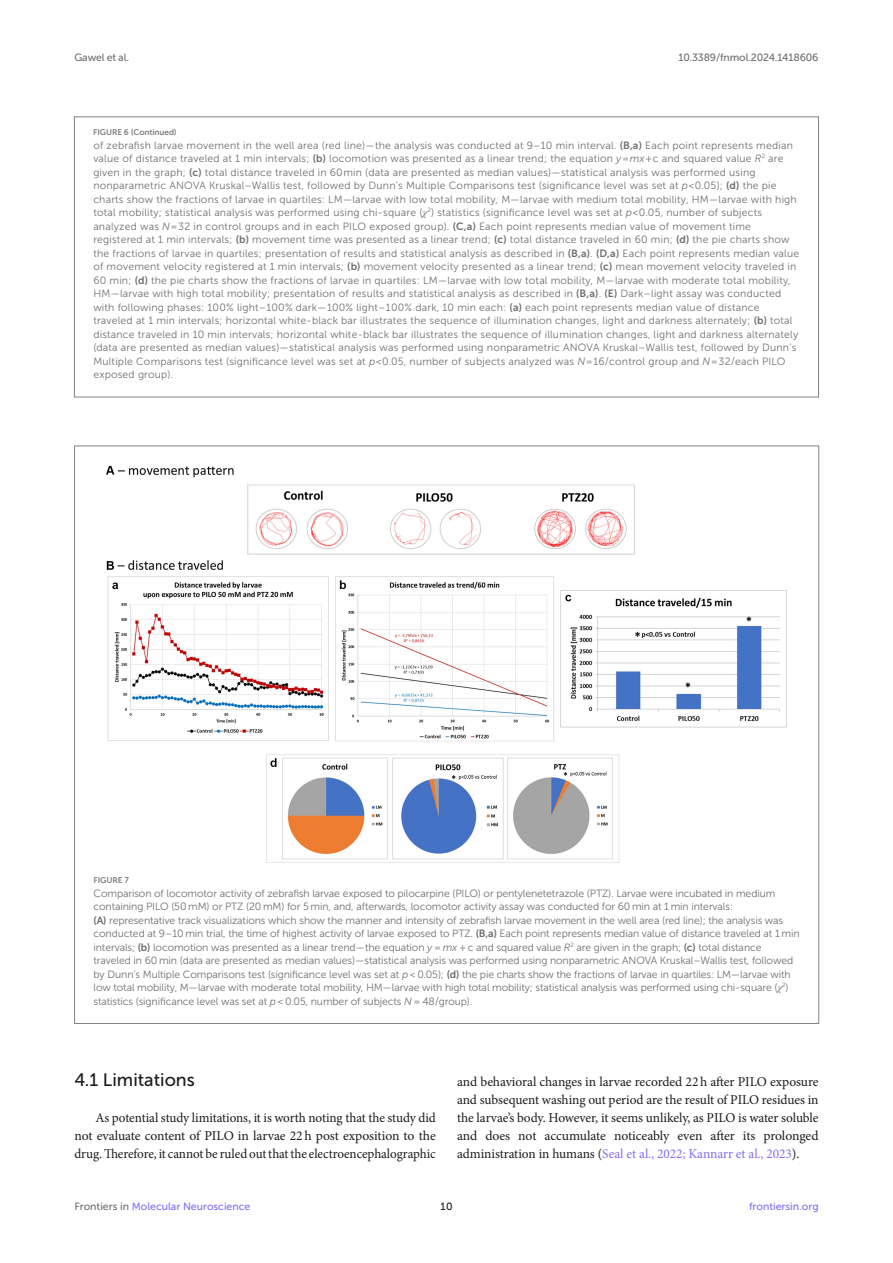
<style>
.page{position:relative;width:893px;height:1263px;background:#fff}
.page>*{position:absolute;margin:0;border:0;box-sizing:border-box;transform-origin:0 0}
.HEAD_2{font:18px "Museo Sans 500";color:#1b1c1b}
.TEXT_FLUSH{font:13.5px/18px "Minion Pro";letter-spacing:-.005em;color:#1b1c1b;text-align:justify}
.FIG_LEG{font:10.5px/13.5px "Museo Sans 300";letter-spacing:.02em;color:#706f70}
.FIG_LEG-2{font:10.5px/13.5px "Museo Sans 300";letter-spacing:-.01em;color:#706f70}
.t1{font:10.5px "Museo Sans 500";color:#856df0}
.t2{font:10.5px "Museo Sans 500";letter-spacing:-.015em;color:#706f70}
.t3{font:10.5px "Museo Sans 500";color:#1b1c1b}
.FIG_HD_CONT{font:8.25px "Museo Sans 700";letter-spacing:-.01em;color:#7e7f7f}
.FIG_HD{font:8.25px "Museo Sans 700";letter-spacing:-.01em;color:#7e7f7f}
.s1{font-family:"Museo Sans 700"}
.s2{font-style:italic}
.s3{font-family:"STIX General";font-style:italic}
.s4{color:#856df0}
.s5{color:#706f70}
</style>
<div class="page">
<img style="left:106px;top:465px;width:681px;height:398px">
<p class="t2" style="left:74px;top:51px;width:56px">Gawel et al.</p>
<p class="t2" style="left:678px;top:51px;width:142px">10.3389/fnmol.2024.1418606</p>
<p class="FIG_HD_CONT" style="left:93px;top:128px;width:85px">FIGURE 6 (Continued)</p>
<p class="FIG_LEG" style="left:93px;top:138px;width:707px">of zebrafish larvae movement in the well area (red line)—the analysis was conducted at 9–10 min interval. <span class="s1">(B,a)</span> Each point represents median value of distance traveled at 1 min intervals; <span class="s1">(b)</span> locomotion was presented as a linear trend; the equation <span class="s2">y</span> = <span class="s2">mx</span> + c and squared value <span class="s2">R</span><sup>2</sup> are given in the graph; <span class="s1">(c)</span> total distance traveled in 60 min (data are presented as median values)—statistical analysis was performed using nonparametric ANOVA Kruskal–Wallis test, followed by Dunn’s Multiple Comparisons test (significance level was set at <span class="s2">p</span> &lt; 0.05); <span class="s1">(d)</span> the pie charts show the fractions of larvae in quartiles: LM—larvae with low total mobility, M—larvae with medium total mobility, HM—larvae with high total mobility; statistical analysis was performed using chi-square (<span class="s3">χ</span><sup>2</sup>) statistics (significance level was set at <span class="s2">p</span> &lt; 0.05, number of subjects analyzed was <span class="s2">N</span> = 32 in control groups and in each PILO exposed group). <span class="s1">(C,a)</span> Each point represents median value of movement time registered at 1 min intervals; <span class="s1">(b)</span> movement time was presented as a linear trend; <span class="s1">(c)</span> total distance traveled in 60 min; <span class="s1">(d)</span> the pie charts show the fractions of larvae in quartiles; presentation of results and statistical analysis as described in <span class="s1">(B,a)</span>. <span class="s1">(D,a)</span> Each point represents median value of movement velocity registered at 1 min intervals; <span class="s1">(b)</span> movement velocity presented as a linear trend; <span class="s1">(c)</span> mean movement velocity traveled in 60 min; <span class="s1">(d)</span> the pie charts show the fractions of larvae in quartiles: LM—larvae with low total mobility, M—larvae with moderate total mobility, HM—larvae with high total mobility; presentation of results and statistical analysis as described in <span class="s1">(B,a)</span>. <span class="s1">(E)</span> Dark–light assay was conducted with following phases: 100% light–100% dark—100% light–100% dark, 10 min each: <span class="s1">(a)</span> each point represents median value of distance traveled at 1 min intervals; horizontal white-black bar illustrates the sequence of illumination changes, light and darkness alternately; <span class="s1">(b)</span> total distance traveled in 10 min intervals; horizontal white-black bar illustrates the sequence of illumination changes, light and darkness alternately (data are presented as median values)—statistical analysis was performed using nonparametric ANOVA Kruskal–Wallis test, followed by Dunn’s Multiple Comparisons test (significance level was set at <span class="s2">p</span> &lt; 0.05, number of subjects analyzed was <span class="s2">N</span> = 16/control group and <span class="s2">N</span> = 32/each PILO exposed group).</p>
<p class="FIG_HD" style="left:94px;top:875px;width:37px">FIGURE 7</p>
<p class="FIG_LEG-2" style="left:94px;top:886px;width:708px">Comparison of locomotor activity of zebrafish larvae exposed to pilocarpine (PILO) or pentylenetetrazole (PTZ). Larvae were incubated in medium containing PILO (50 mM) or PTZ (20 mM) for 5 min, and, afterwards, locomotor activity assay was conducted for 60 min at 1 min intervals:<br><span class="s1">(A)</span> representative track visualizations which show the manner and intensity of zebrafish larvae movement in the well area (red line); the analysis was conducted at 9–10 min trial, the time of highest activity of larvae exposed to PTZ. <span class="s1">(B,a)</span> Each point represents median value of distance traveled at 1 min intervals; <span class="s1">(b)</span> locomotion was presented as a linear trend—the equation <span class="s2">y</span> = <span class="s2">mx</span> + c and squared value <span class="s2">R</span><sup>2</sup> are given in the graph; <span class="s1">(c)</span> total distance traveled in 60 min (data are presented as median values)—statistical analysis was performed using nonparametric ANOVA Kruskal–Wallis test, followed by Dunn’s Multiple Comparisons test (significance level was set at <span class="s2">p</span> &lt; 0.05); <span class="s1">(d)</span> the pie charts show the fractions of larvae in quartiles: LM—larvae with low total mobility, M—larvae with moderate total mobility, HM—larvae with high total mobility; statistical analysis was performed using chi-square (<span class="s3">χ</span><sup>2</sup>) statistics (significance level was set at <span class="s2">p</span> &lt; 0.05, number of subjects <span class="s2">N</span> = 48/group).</p>
<p class="HEAD_2" style="left:74px;top:1070px;width:122px">4.1 Limitations</p>
<p class="TEXT_FLUSH" style="left:74px;top:1109px;width:363px;text-indent:21px">As potential study limitations, it is worth noting that the study did not evaluate content of PILO in larvae 22h post exposition to the drug. Therefore, it cannot be ruled out that the electroencephalographic</p>
<p class="TEXT_FLUSH" style="left:457px;top:1073px;width:363px">and behavioral changes in larvae recorded 22h after PILO exposure and subsequent washing out period are the result of PILO residues in the larvae’s body. However, it seems unlikely, as PILO is water soluble and does not accumulate noticeably even after its prolonged administration in humans (<span class="s4">Seal et al., 2022; Kannarr et al., 2023</span>).</p>
<p class="t1" style="left:74px;top:1200px;width:177px"><span class="s5">Frontiers in</span> Molecular Neuroscience</p>
<p class="t3" style="left:440px;top:1200px;width:14px">10</p>
<p class="t1" style="left:749px;top:1200px;width:71px">frontiersin.org</p>
</div>
